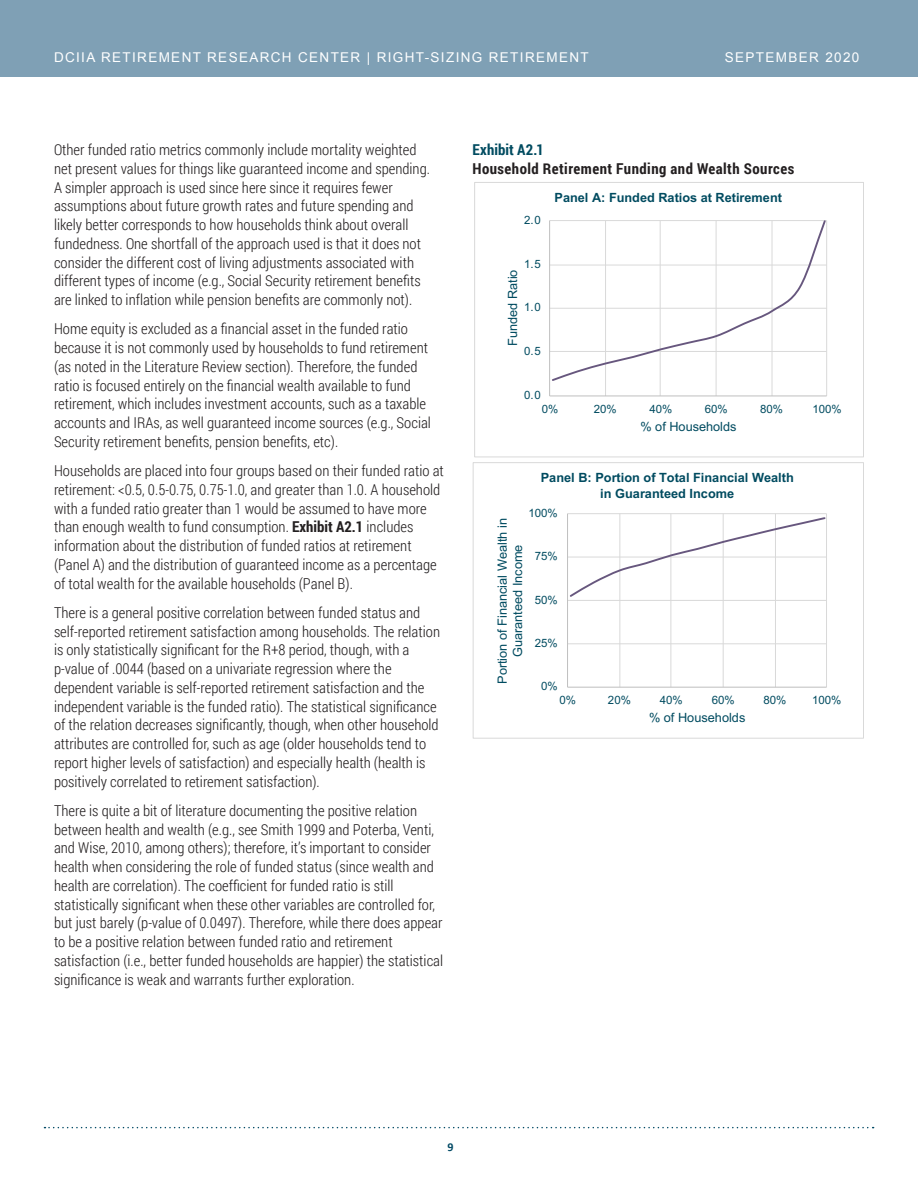
<style>
.page{position:relative;width:918px;height:1188px;background:#fff}
.page>*{position:absolute;margin:0;border:0;box-sizing:border-box;transform-origin:0 0}
.Subhead_2{font:300 15px/18.8px "Roboto Condensed";color:#231f20}
.Body_copy{font:700 15px/18.8px "Roboto Condensed";letter-spacing:.03em;color:#231f20}
.t1{font:13.5px "Arial";letter-spacing:.1em;color:#fff}
.t2{font:700 12.75px/15.3px "Arial";color:#004b60;text-align:center}
.t3{font:12.75px/15.3px "Arial";color:#004b60;text-align:center}
.t4{font:700 12px "Calibri";color:#004964}
.t5{font:11.55px "Arial";color:#004b60}
.t6{font:11.4px "Arial";color:#004b60}
.s1{font-weight:700}
.s2{color:#014b60}
</style>
<div class="page">
<svg style="left:44px;top:1127px;width:830px;height:1px"></svg>
<div style="left:0;top:0;width:918px;height:76px;background:#7fa0b5"></div>
<hr style="left:605px;top:221px;width:1px;height:175px;background:#d9d9d9">
<hr style="left:660px;top:221px;width:1px;height:175px;background:#d9d9d9">
<hr style="left:716px;top:221px;width:1px;height:175px;background:#d9d9d9">
<hr style="left:772px;top:221px;width:1px;height:175px;background:#d9d9d9">
<hr style="left:826px;top:221px;width:1px;height:175px;background:#d9d9d9">
<hr style="left:549px;top:221px;width:1px;height:175px;background:#bfbfbf">
<hr style="left:550px;top:395px;width:277px;height:1px;background:#bfbfbf">
<svg style="left:550px;top:220px;width:277px;height:162px"></svg>
<div style="left:474px;top:182px;width:390px;height:275px;border:1px solid #d9d9d9"></div>
<hr style="left:568px;top:643px;width:259px;height:1px;background:#d9d9d9">
<hr style="left:568px;top:600px;width:259px;height:1px;background:#d9d9d9">
<hr style="left:568px;top:513px;width:259px;height:1px;background:#d9d9d9">
<hr style="left:619px;top:514px;width:1px;height:173px;background:#d9d9d9">
<hr style="left:670px;top:514px;width:1px;height:173px;background:#d9d9d9">
<hr style="left:723px;top:514px;width:1px;height:173px;background:#d9d9d9">
<hr style="left:775px;top:514px;width:1px;height:173px;background:#d9d9d9">
<hr style="left:826px;top:514px;width:1px;height:173px;background:#d9d9d9">
<hr style="left:567px;top:514px;width:1px;height:173px;background:#bfbfbf">
<hr style="left:568px;top:687px;width:259px;height:1px;background:#bfbfbf">
<svg style="left:568px;top:516px;width:258px;height:83px"></svg>
<div style="left:473px;top:462px;width:391px;height:277px;border:1px solid #d9d9d9"></div>
<p class="t1" style="left:54px;top:48px;width:536px">DCIIA RETIREMENT RESEARCH CENTER | RIGHT-SIZING RETIREMENT</p>
<p class="t1" style="left:725px;top:48px;width:136px">SEPTEMBER 2020</p>
<p class="Subhead_2" style="left:54px;top:140px;width:378px">Other funded ratio metrics commonly include mortality weighted net present values for things like guaranteed income and spending.<br>A simpler approach is used since here since it requires fewer assumptions about future growth rates and future spending and likely better corresponds to how households think about overall fundedness. One shortfall of the approach used is that it does not consider the different cost of living adjustments associated with different types of income (e.g., Social Security retirement benefits are linked to inflation while pension benefits are commonly not).</p>
<p class="Subhead_2" style="left:54px;top:319px;width:379px">Home equity is excluded as a financial asset in the funded ratio because it is not commonly used by households to fund retirement (as noted in the Literature Review section). Therefore, the funded ratio is focused entirely on the financial wealth available to fund retirement, which includes investment accounts, such as a taxable accounts and IRAs, as well guaranteed income sources (e.g., Social Security retirement benefits, pension benefits, etc).</p>
<p class="Subhead_2" style="left:54px;top:461px;width:391px">Households are placed into four groups based on their funded ratio at retirement: &lt;0.5, 0.5-0.75, 0.75-1.0, and greater than 1.0. A household with a funded ratio greater than 1 would be assumed to have more than enough wealth to fund consumption. <span class="s1">Exhibit A2.1</span> includes information about the distribution of funded ratios at retirement (Panel A) and the distribution of guaranteed income as a percentage of total wealth for the available households (Panel B).</p>
<p class="Subhead_2" style="left:54px;top:603px;width:388px">There is a general positive correlation between funded status and self-reported retirement satisfaction among households. The relation is only statistically significant for the R+8 period, though, with a p-value of .0044 (based on a univariate regression where the dependent variable is self-reported retirement satisfaction and the independent variable is the funded ratio). The statistical significance of the relation decreases significantly, though, when other household attributes are controlled for, such as age (older households tend to report higher levels of satisfaction) and especially health (health is positively correlated to retirement satisfaction).</p>
<p class="Subhead_2" style="left:54px;top:801px;width:391px">There is quite a bit of literature documenting the positive relation between health and wealth (e.g., see Smith 1999 and Poterba, Venti, and Wise, 2010, among others); therefore, it’s important to consider health when considering the role of funded status (since wealth and health are correlation). The coefficient for funded ratio is still statistically significant when these other variables are controlled for, but just barely (p-value of 0.0497). Therefore, while there does appear to be a positive relation between funded ratio and retirement satisfaction (i.e., better funded households are happier) the statistical significance is weak and warrants further exploration.</p>
<p class="Body_copy" style="left:472px;top:140px;width:323px"><span class="s2">Exhibit A2.1<br></span>Household Retirement Funding and Wealth Sources</p>
<p class="t6" style="left:524px;top:212px;width:18px">2.0</p>
<p class="t6" style="left:524px;top:256px;width:18px">1.5</p>
<p class="t3" style="left:505px;top:346px;width:78px;rotate:-90deg">Funded Ratio</p>
<p class="t6" style="left:524px;top:300px;width:18px">1.0</p>
<p class="t6" style="left:524px;top:343px;width:18px">0.5</p>
<p class="t6" style="left:524px;top:387px;width:18px">0.0</p>
<p class="t2" style="left:555px;top:190px;width:229px">Panel A: Funded Ratios at Retirement</p>
<p class="t6" style="left:542px;top:401px;width:18px">0%</p>
<p class="t6" style="left:594px;top:401px;width:24px">20%</p>
<p class="t6" style="left:649px;top:401px;width:24px">40%</p>
<p class="t6" style="left:705px;top:401px;width:24px">60%</p>
<p class="t6" style="left:760px;top:401px;width:24px">80%</p>
<p class="t6" style="left:812px;top:401px;width:31px">100%</p>
<p class="t3" style="left:640px;top:419px;width:98px">% of Households</p>
<p class="t2" style="left:541px;top:470px;width:255px">Panel B: Portion of Total Financial Wealth in Guaranteed Income</p>
<p class="t5" style="left:528px;top:505px;width:31px">100%</p>
<p class="t3" style="left:495px;top:684px;width:167px;rotate:-90deg">Portion of Financial Wealth in<br>Guaranteed Income</p>
<p class="t5" style="left:535px;top:548px;width:24px">75%</p>
<p class="t5" style="left:535px;top:592px;width:24px">50%</p>
<p class="t5" style="left:535px;top:635px;width:24px">25%</p>
<p class="t5" style="left:541px;top:678px;width:18px">0%</p>
<p class="t5" style="left:559px;top:692px;width:18px">0%</p>
<p class="t5" style="left:608px;top:692px;width:24px">20%</p>
<p class="t5" style="left:660px;top:692px;width:24px">40%</p>
<p class="t5" style="left:712px;top:692px;width:24px">60%</p>
<p class="t5" style="left:764px;top:692px;width:24px">80%</p>
<p class="t5" style="left:812px;top:692px;width:31px">100%</p>
<p class="t3" style="left:649px;top:710px;width:98px">% of Households</p>
<p class="t4" style="left:447px;top:1138px;width:8px">9</p>
</div>
